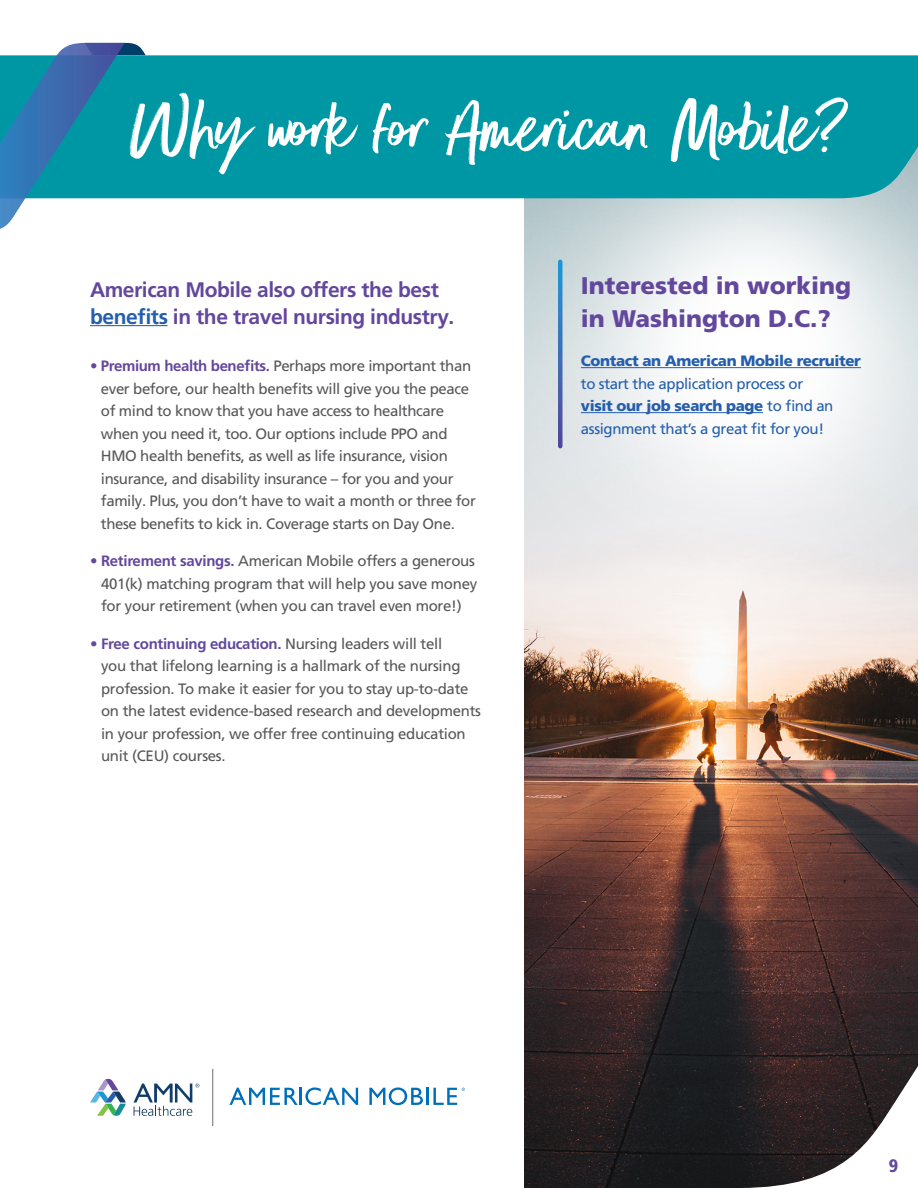
<style>
.page{position:relative;width:918px;height:1188px;background:#fff}
.page>*{position:absolute;margin:0;border:0;box-sizing:border-box;transform-origin:0 0}
.t1{font:82.5px "Better Times";letter-spacing:-.01em;color:#fff}
.City_Guide_-_Body_Su{font:900 24px/33px "Frutiger LT Pro";color:#63479d}
.City_Guide_-_Body_Su-2{font:700 21px/27px "Frutiger LT Pro";letter-spacing:-.02em;color:#63479d}
.t2{font:900 condensed 18px "Frutiger LT Pro";color:#63479d}
.CityGuide_-_Bullet_C{font:15px/22.5px "Frutiger LT Pro";letter-spacing:-.025em;color:#565759}
.CityGuide_-_Bullet_C-2{font:15px/22.5px "Frutiger LT Pro";letter-spacing:-.025em;color:#245eac}
.s1{color:#245eac}
.s2{font-weight:700;color:#63479d}
.s3{font-weight:900}
</style>
<div class="page">
<img style="left:525px;top:198px;width:393px;height:990px">
<div style="left:146px;top:55px;width:772px;height:143px;background:#0097a4"></div>
<svg style="left:0;top:43px;width:146px;height:186px"></svg>
<svg style="left:740px;top:1036px;width:178px;height:152px"></svg>
<svg style="left:229px;top:1087px;width:129px;height:18px"></svg>
<svg style="left:369px;top:1087px;width:96px;height:18px"></svg>
<svg style="left:90px;top:1079px;width:36px;height:37px"></svg>
<svg style="left:134px;top:1084px;width:65px;height:32px"></svg>
<hr style="left:212px;top:1069px;width:1px;height:57px;background:#6c6d70">
<hr style="left:90px;top:325px;width:78px;height:1px;background:#245eac">
<hr style="left:581px;top:367px;width:280px;height:1px;background:#245eac">
<hr style="left:581px;top:412px;width:182px;height:1px;background:#245eac">
<svg style="left:558px;top:262px;width:5px;height:184px"></svg>
<p class="t1" style="left:130px;top:83px;width:720px">Why work for American Mobile?</p>
<p class="City_Guide_-_Body_Su-2" style="left:90px;top:276px;width:366px">American Mobile also offers the best <span class="s1">benefits</span> in the travel nursing industry.</p>
<p class="CityGuide_-_Bullet_C" style="left:101px;top:355px;width:376px;text-indent:-11px"><span class="s2">• Premium health benefits.</span> Perhaps more important than ever before, our health benefits will give you the peace of mind to know that you have access to healthcare when you need it, too. Our options include PPO and HMO health benefits, as well as life insurance, vision insurance, and disability insurance – for you and your family. Plus, you don’t have to wait a month or three for these benefits to kick in. Coverage starts on Day One.</p>
<p class="CityGuide_-_Bullet_C" style="left:101px;top:550px;width:378px;text-indent:-11px"><span class="s2">• Retirement savings.</span> American Mobile offers a generous<br>401(k) matching program that will help you save money for your retirement (when you can travel even more!)</p>
<p class="CityGuide_-_Bullet_C" style="left:101px;top:632px;width:382px;text-indent:-11px"><span class="s2">• Free continuing education.</span> Nursing leaders will tell<br>you that lifelong learning is a hallmark of the nursing profession. To make it easier for you to stay up-to-date on the latest evidence-based research and developments in your profession, we offer free continuing education unit (CEU) courses.</p>
<p class="City_Guide_-_Body_Su" style="left:581px;top:269px;width:272px">Interested in working in Washington D.C.?</p>
<p class="CityGuide_-_Bullet_C-2" style="left:581px;top:350px;width:282px"><span class="s3">Contact an American Mobile recruiter </span>to start the application process or<br><span class="s3">visit our job search page</span> to find an assignment that’s a great fit for you!</p>
<p class="t2" style="left:889px;top:1155px;width:11px">9</p>
</div>
